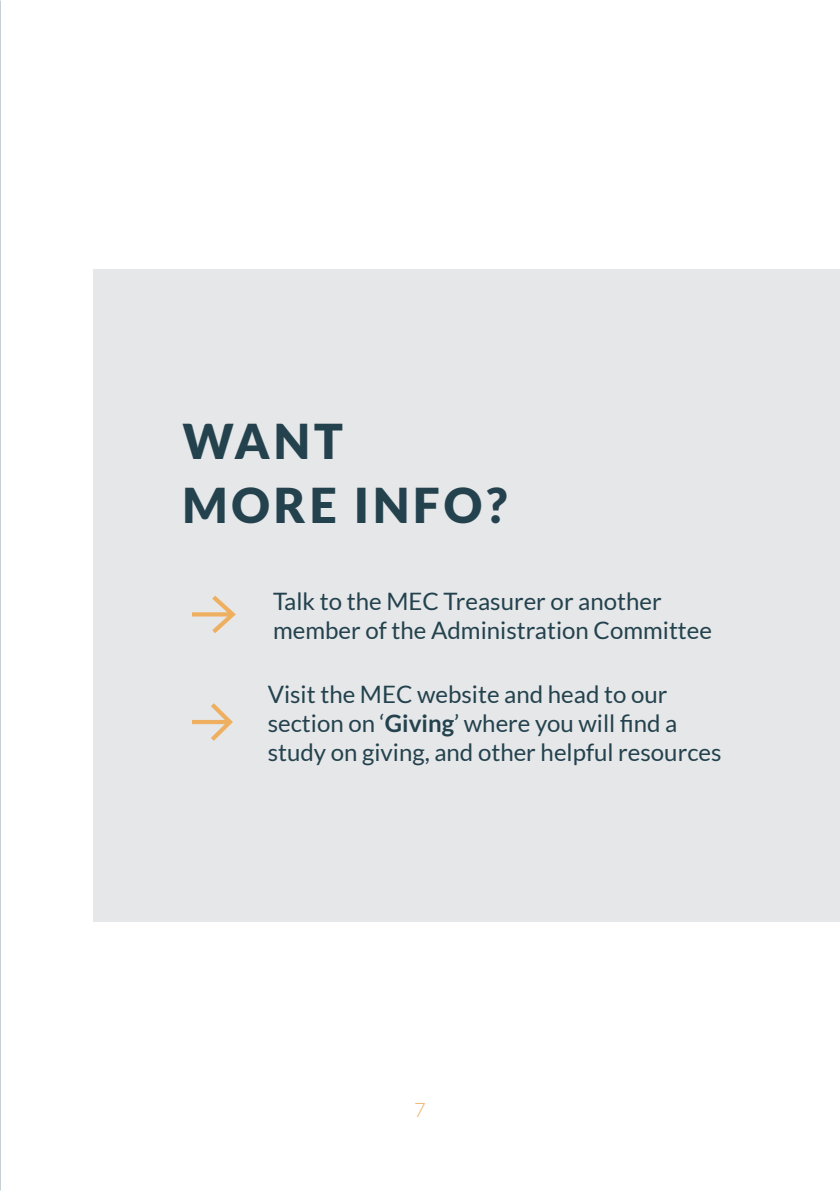
<style>
.page{position:relative;width:840px;height:1191px;background:#fff}
.page>*{position:absolute;margin:0;border:0;box-sizing:border-box;transform-origin:0 0}
.t1{font:900 48px/64px "Lato";letter-spacing:.08em;color:#23424d}
.t2{font:24px/28.8px "Lato";color:#23424d}
.t3{font:300 20px "Lato";color:#eeaf60}
.s1{font-weight:700}
</style>
<div class="page">
<div style="left:94px;top:269px;width:745px;height:652px;background:#e6e7e9"></div>
<svg style="left:192px;top:612px;width:15px;height:4px"></svg>
<svg style="left:207px;top:595px;width:29px;height:38px"></svg>
<hr style="left:192px;top:720px;width:38px;height:4px;background:#eeaf60">
<svg style="left:206px;top:703px;width:27px;height:38px"></svg>
<p class="t1" style="left:182px;top:408px;width:326px">WANT<br>MORE INFO?</p>
<p class="t2" style="left:273px;top:586px;width:440px">Talk to the MEC Treasurer or another member of the Administration Committee</p>
<p class="t2" style="left:267px;top:679px;width:401px">Visit the MEC website and head to our</p>
<p class="t2" style="left:267px;top:708px;width:411px">section on ‘<span class="s1">Giving</span>’ where you will find a</p>
<p class="t2" style="left:267px;top:737px;width:455px">study on giving, and other helpful resources</p>
<p class="t3" style="left:414px;top:1099px;width:13px">7</p>
</div>
